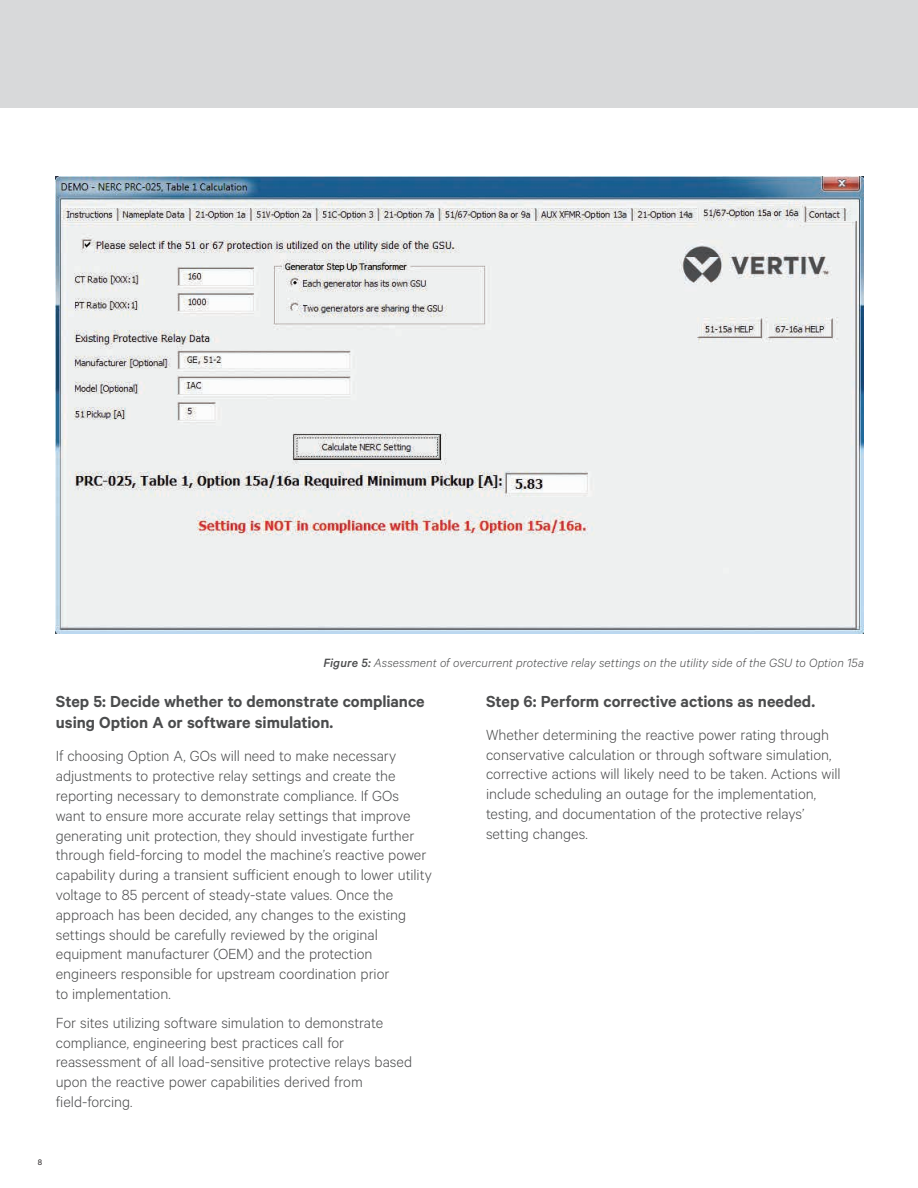
<style>
.page{position:relative;width:918px;height:1188px;background:#fff}
.page>*{position:absolute;margin:0;border:0;box-sizing:border-box;transform-origin:0 0}
.t1{font:600 18px/21.6px "Calibre";color:#4b4c4d}
.t2{font:300 16.5px/19.8px "Calibre";letter-spacing:-.005em;color:#4b4c4d}
.t3{font:italic 300 13.5px "Calibre";letter-spacing:.005em;color:#4b4c4d}
.t4{font:9px "Calibre";color:#231f20}
.s1{font-weight:500}
</style>
<div class="page">
<div style="left:0;top:0;width:918px;height:108px;background:#d8d9da"></div>
<img style="left:56px;top:176px;width:808px;height:458px">
<p class="t3" style="left:323px;top:655px;width:542px"><span class="s1">Figure 5:</span> Assessment of overcurrent protective relay settings on the utility side of the GSU to Option 15a</p>
<p class="t1" style="left:56px;top:690px;width:370px">Step 5: Decide whether to demonstrate compliance using Option A or software simulation.</p>
<p class="t2" style="left:56px;top:746px;width:378px">If choosing Option A, GOs will need to make necessary adjustments to protective relay settings and create the reporting necessary to demonstrate compliance. If GOs want to ensure more accurate relay settings that improve generating unit protection, they should investigate further through field-forcing to model the machine’s reactive power capability during a transient sufficient enough to lower utility voltage to 85 percent of steady-state values. Once the approach has been decided, any changes to the existing settings should be carefully reviewed by the original equipment manufacturer (OEM) and the protection engineers responsible for upstream coordination prior<br>to implementation.</p>
<p class="t2" style="left:56px;top:1012px;width:358px">For sites utilizing software simulation to demonstrate compliance, engineering best practices call for reassessment of all load-sensitive protective relays based upon the reactive power capabilities derived from field-forcing.</p>
<p class="t1" style="left:486px;top:690px;width:331px">Step 6: Perform corrective actions as needed.</p>
<p class="t2" style="left:486px;top:724px;width:356px">Whether determining the reactive power rating through conservative calculation or through software simulation, corrective actions will likely need to be taken. Actions will include scheduling an outage for the implementation, testing, and documentation of the protective relays’ setting changes.</p>
<p class="t4" style="left:38px;top:1157px;width:6px">8</p>
</div>
